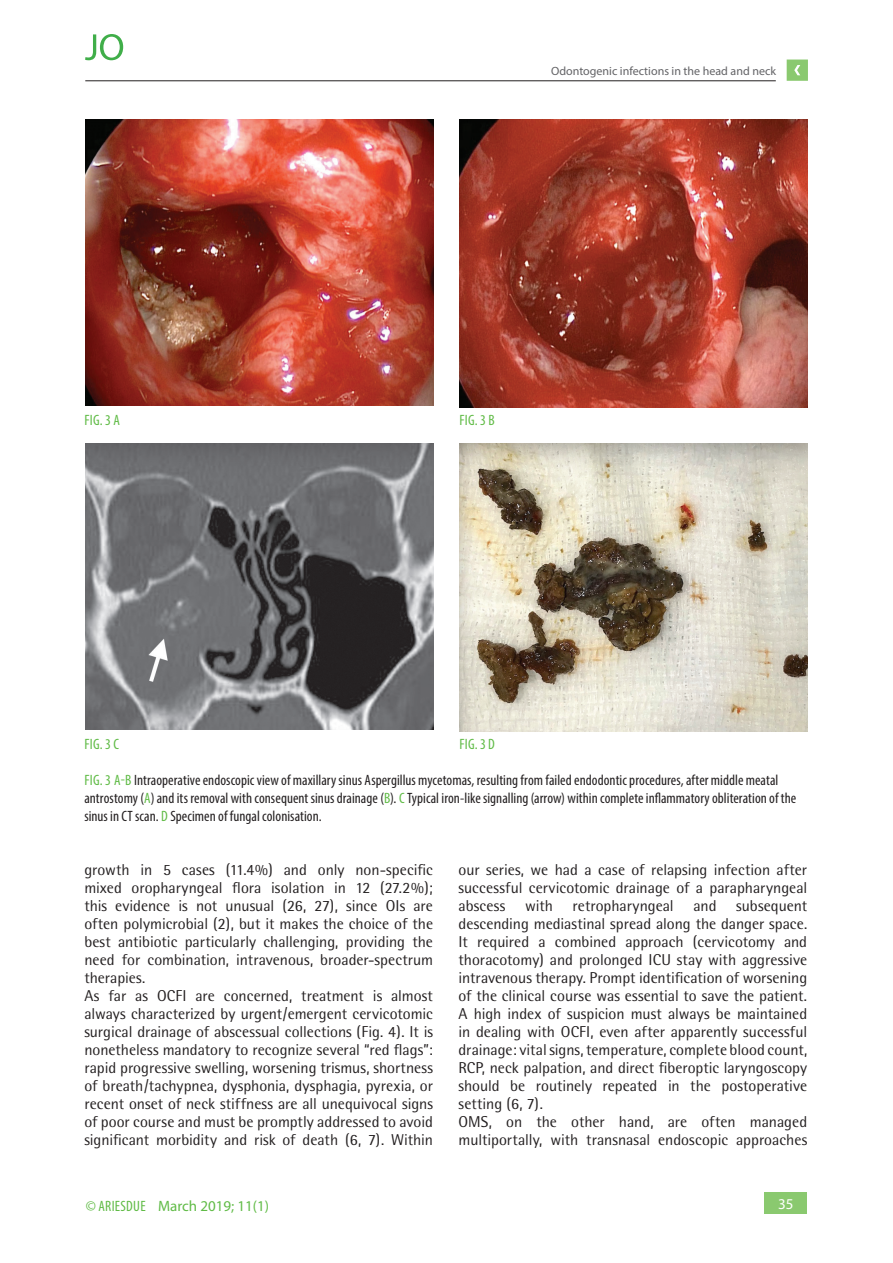
<style>
.page{position:relative;width:893px;height:1263px;background:#fff}
.page>*{position:absolute;margin:0;border:0;box-sizing:border-box;transform-origin:0 0}
.t1{font:15.75px/18px "Rotis Semi Sans";color:#231f20}
.t2{font:condensed 15px/18px "Myriad Pro";letter-spacing:.005em;color:#231f20}
.t3{font:15px "Myriad Pro";color:#60bb46}
.t4{font:condensed 15px "Myriad Pro";letter-spacing:.015em;color:#60bb46}
.t5{font:15px "Myriad Pro";color:#fff}
.t6{font:12px "Myriad Pro";color:#636366}
.s1{color:#60bb46}
.s2{font-stretch:condensed}
</style>
<div class="page">
<div style="left:765px;top:1193px;width:42px;height:21px;background:#8ac96f"></div>
<svg style="left:787px;top:60px;width:21px;height:21px"></svg>
<hr style="left:85px;top:81px;width:691px;height:1px;background:#231f20">
<svg style="left:85px;top:34px;width:38px;height:26px"></svg>
<img style="left:85px;top:119px;width:349px;height:287px">
<img style="left:459px;top:119px;width:348px;height:288px">
<img style="left:86px;top:443px;width:348px;height:287px">
<img style="left:459px;top:443px;width:349px;height:288px">
<p class="t4" style="left:84px;top:411px;width:37px">FIG. 3 A</p>
<p class="t4" style="left:84px;top:735px;width:36px">FIG. 3 C</p>
<p class="t6" style="left:551px;top:63px;width:226px">Odontogenic infections in the head and neck</p>
<p class="t4" style="left:459px;top:411px;width:37px">FIG. 3 B</p>
<p class="t4" style="left:459px;top:735px;width:37px">FIG. 3 D</p>
<p class="t2" style="left:84px;top:771px;width:713px"><span class="s1">FIG. 3 A-B</span> Intraoperative endoscopic view of maxillary sinus Aspergillus mycetomas, resulting from failed endodontic procedures, after middle meatal antrostomy (<span class="s1">A</span>) and its removal with consequent sinus drainage (<span class="s1">B</span>). <span class="s1">C</span> Typical iron-like signalling (arrow) within complete inflammatory obliteration of the sinus in CT scan. <span class="s1">D</span> Specimen of fungal colonisation.</p>
<p class="t1" style="left:84px;top:861px;width:350px">growth in 5 cases (11.4%) and only non-specific mixed oropharyngeal flora isolation in 12 (27.2%); this evidence is not unusual (26, 27), since OIs are often polymicrobial (2), but it makes the choice of the best antibiotic particularly challenging, providing the need for combination, intravenous, broader-spectrum therapies.<br>As far as OCFI are concerned, treatment is almost always characterized by urgent/emergent cervicotomic surgical drainage of abscessual collections (Fig. 4). It is nonetheless mandatory to recognize several “red flags”: rapid progressive swelling, worsening trismus, shortness of breath/tachypnea, dysphonia, dysphagia, pyrexia, or recent onset of neck stiffness are all unequivocal signs of poor course and must be promptly addressed to avoid significant morbidity and risk of death (6, 7). Within</p>
<p class="t1" style="left:459px;top:861px;width:350px">our series, we had a case of relapsing infection after successful cervicotomic drainage of a parapharyngeal abscess with retropharyngeal and subsequent descending mediastinal spread along the danger space.<br>It required a combined approach (cervicotomy and thoracotomy) and prolonged ICU stay with aggressive intravenous therapy. Prompt identification of worsening of the clinical course was essential to save the patient.<br>A high index of suspicion must always be maintained in dealing with OCFI, even after apparently successful drainage: vital signs, temperature, complete blood count, RCP, neck palpation, and direct fiberoptic laryngoscopy should be routinely repeated in the postoperative setting (6, 7).<br>OMS, on the other hand, are often managed multiportally, with transnasal endoscopic approaches</p>
<p class="t3" style="left:86px;top:1196px;width:185px"><span class="s2">© ARIESDUE</span> March 2019; 11(1)</p>
<p class="t5" style="left:778px;top:1195px;width:17px">35</p>
</div>
